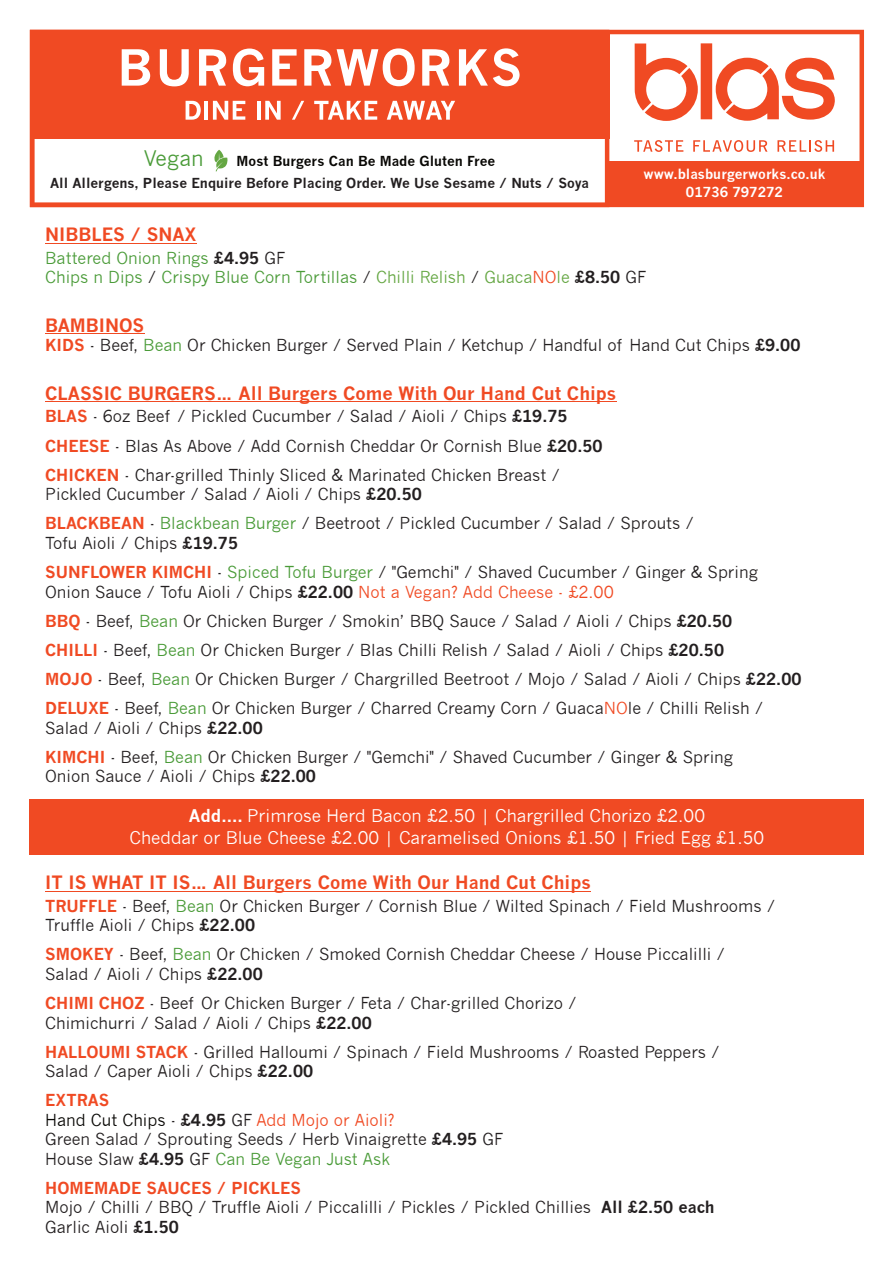
<style>
.page{position:relative;width:894px;height:1263px;background:#fff}
.page>*{position:absolute;margin:0;border:0;box-sizing:border-box;transform-origin:0 0}
.t1{font:21px "News Gothic";letter-spacing:.005em;color:#4a9b38}
.t2{font:700 18px "News Gothic";color:#f04a23}
.t3{font:17.1px/21.5px "News Gothic";color:#fff;text-align:center}
.t4{font:16.2px/29.2px "News Gothic";color:#231f20}
.t5{font:16.2px/19.5px "News Gothic";color:#4a9b38}
.t6{font:700 13.5px "News Gothic";color:#231f20}
.t7{font:700 13.5px/18.3px "News Gothic";color:#fff;text-align:center}
.t8{font:700 13.5px "News Gothic";color:#080704}
.s1{font-weight:700;color:#231f20}
.s2{color:#231f20}
.s3{color:#65a743}
.s4{color:#f04a23}
.s5{font-weight:700;color:#f04a23}
.s6{color:#4a9b38}
.s7{font-weight:700}
.s8{color:#080704}
</style>
<div class="page">
<hr style="left:45px;top:243px;width:152px;height:1px;background:#f04a23">
<hr style="left:45px;top:333px;width:99px;height:1px;background:#f04a23">
<hr style="left:45px;top:401px;width:571px;height:1px;background:#f04a23">
<hr style="left:45px;top:891px;width:546px;height:1px;background:#f04a23">
<div style="left:30px;top:799px;width:833px;height:55px;background:#f04a23"></div>
<svg style="left:30px;top:30px;width:833px;height:177px;fill:#f04a23"></svg>
<div style="left:700px;top:43px;width:12px;height:76px;background:#f04a23"></div>
<svg style="left:634px;top:44px;width:63px;height:77px"></svg>
<svg style="left:715px;top:58px;width:119px;height:63px"></svg>
<svg style="left:634px;top:140px;width:49px;height:12px"></svg>
<svg style="left:693px;top:140px;width:74px;height:12px"></svg>
<svg style="left:777px;top:140px;width:56px;height:12px"></svg>
<svg style="left:122px;top:49px;width:28px;height:37px"></svg>
<svg style="left:160px;top:49px;width:29px;height:37px"></svg>
<svg style="left:199px;top:49px;width:27px;height:37px"></svg>
<svg style="left:233px;top:49px;width:31px;height:37px"></svg>
<svg style="left:272px;top:49px;width:24px;height:37px"></svg>
<svg style="left:304px;top:48px;width:110px;height:38px"></svg>
<svg style="left:422px;top:49px;width:27px;height:37px"></svg>
<svg style="left:458px;top:48px;width:61px;height:38px"></svg>
<svg style="left:185px;top:101px;width:16px;height:19px"></svg>
<hr style="left:204px;top:101px;width:4px;height:19px;background:#fff">
<svg style="left:213px;top:101px;width:32px;height:19px"></svg>
<hr style="left:257px;top:101px;width:3px;height:19px;background:#fff">
<svg style="left:265px;top:101px;width:15px;height:19px"></svg>
<svg style="left:292px;top:101px;width:12px;height:19px"></svg>
<svg style="left:314px;top:101px;width:63px;height:19px"></svg>
<svg style="left:386px;top:101px;width:69px;height:19px"></svg>
<svg style="left:214px;top:150px;width:14px;height:21px"></svg>
<p class="t1" style="left:144px;top:151px;width:61px">Vegan</p>
<p class="t8" style="left:236px;top:156px;width:260px">Most Burgers Can Be Made Gluten Free</p>
<p class="t6" style="left:50px;top:178px;width:540px">All Allergens, Please Enquire Before Placing Order. We Use Sesame / Nuts / Soya</p>
<p class="t7" style="left:643px;top:166px;width:183px">www.blasburgerworks.co.uk<br>01736 797272</p>
<p class="t2" style="left:45px;top:228px;width:153px">NIBBLES / SNAX</p>
<p class="t5" style="left:45px;top:250px;width:602px">Battered Onion Rings <span class="s1">£4.95</span> <span class="s2">GF<br></span>Chips n Dips <span class="s2">/</span> Crispy Blue Corn Tortillas <span class="s2">/</span> <span class="s3">Chilli Relish</span> <span class="s2">/</span> <span class="s3">Guaca</span><span class="s4">NO</span><span class="s3">le</span> <span class="s1">£8.50</span> <span class="s2">GF</span></p>
<p class="t2" style="left:45px;top:318px;width:101px">BAMBINOS</p>
<p class="t4" style="left:45px;top:332px;width:756px"><span class="s5">KIDS</span> - Beef, <span class="s6">Bean</span> Or Chicken Burger / Served Plain / Ketchup / Handful of Hand Cut Chips <span class="s7">£9.00</span></p>
<p class="t2" style="left:45px;top:386px;width:572px">CLASSIC BURGERS… All Burgers Come With Our Hand Cut Chips</p>
<p class="t4" style="left:45px;top:404px;width:558px"><span class="s5">BLAS</span> - 6oz Beef / Pickled Cucumber / Salad / Aioli / Chips <span class="s7">£19.75<br></span><span class="s5">CHEESE</span> - Blas As Above / Add Cornish Cheddar Or Cornish Blue <span class="s7">£20.50<br></span><span class="s5">CHICKEN</span> - Char-grilled Thinly Sliced &amp; Marinated Chicken Breast /</p>
<p class="t4" style="left:45px;top:481px;width:650px">Pickled Cucumber / Salad / Aioli / Chips <span class="s7">£20.50<br></span><span class="s5">BLACKBEAN</span> - <span class="s6">Blackbean Burger</span> / Beetroot / Pickled Cucumber / Salad / Sprouts /</p>
<p class="t4" style="left:45px;top:530px;width:714px">Tofu Aioli / Chips <span class="s7">£19.75<br></span><span class="s5">SUNFLOWER KIMCHI</span> - <span class="s6">Spiced Tofu Burger</span> / "Gemchi" / Shaved Cucumber / Ginger &amp; Spring</p>
<p class="t4" style="left:45px;top:579px;width:757px">Onion Sauce / Tofu Aioli / Chips <span class="s7">£22.00</span> <span class="s4">Not a Vegan? Add Cheese - £2.00<br></span><span class="s5">BBQ</span> - Beef, <span class="s6">Bean</span> Or Chicken Burger / Smokin’ BBQ Sauce / Salad / Aioli / Chips <span class="s7">£20.50<br></span><span class="s5">CHILLI</span> - Beef, <span class="s6">Bean</span> Or Chicken Burger / Blas Chilli Relish / Salad / Aioli / Chips <span class="s7">£20.50<br></span><span class="s5">MOJO</span> - Beef, <span class="s6">Bean</span> Or Chicken Burger / Chargrilled Beetroot / Mojo / Salad / Aioli / Chips <span class="s7">£22.00<br></span><span class="s5">DELUXE</span> - Beef, <span class="s6">Bean</span> Or Chicken Burger / Charred Creamy Corn / Guaca<span class="s4">NO</span>le / Chilli Relish /</p>
<p class="t4" style="left:45px;top:715px;width:689px">Salad / Aioli / Chips <span class="s7">£22.00<br></span><span class="s5">KIMCHI</span> - Beef, <span class="s6">Bean</span> Or Chicken Burger / "Gemchi" / Shaved Cucumber / Ginger &amp; Spring</p>
<p class="t4" style="left:45px;top:763px;width:272px">Onion Sauce / Aioli / Chips <span class="s7">£22.00</span></p>
<p class="t3" style="left:129px;top:807px;width:636px"><span class="s7">Add....</span> Primrose Herd Bacon £2.50 | Chargrilled Chorizo £2.00<br>Cheddar or Blue Cheese £2.00 | Caramelised Onions £1.50 | Fried Egg £1.50</p>
<p class="t2" style="left:45px;top:876px;width:547px">IT IS WHAT IT IS… All Burgers Come With Our Hand Cut Chips</p>
<p class="t4" style="left:45px;top:898px;width:731px;line-height:19.5px"><span class="s5">TRUFFLE</span> - Beef, <span class="s6">Bean</span> Or Chicken Burger / Cornish Blue / Wilted Spinach / Field Mushrooms /<br>Truffle Aioli / Chips <span class="s7">£22.00</span></p>
<p class="t4" style="left:45px;top:946px;width:681px;line-height:19.5px"><span class="s5">SMOKEY</span> - Beef, <span class="s6">Bean</span> Or Chicken / Smoked Cornish Cheddar Cheese / House Piccalilli /<br>Salad / Aioli / Chips <span class="s7">£22.00</span></p>
<p class="t4" style="left:45px;top:995px;width:532px;line-height:19.5px"><span class="s5">CHIMI CHOZ</span> - Beef Or Chicken Burger / Feta / Char-grilled Chorizo /<br>Chimichurri / Salad / Aioli / Chips <span class="s7">£22.00</span></p>
<p class="t4" style="left:45px;top:1044px;width:675px;line-height:19.5px"><span class="s5">HALLOUMI STACK</span> - Grilled Halloumi / Spinach / Field Mushrooms / Roasted Peppers /<br>Salad / Caper Aioli / Chips <span class="s7">£22.00</span></p>
<p class="t4" style="left:45px;top:1092px;width:459px;line-height:19.5px"><span class="s5">EXTRAS<br></span><span class="s8">Hand Cut Chips</span> - <span class="s7">£4.95</span> GF <span class="s4">Add Mojo or Aioli?<br></span>Green Salad / Sprouting Seeds / Herb Vinaigrette <span class="s7">£4.95</span> GF House Slaw <span class="s7">£4.95</span> GF <span class="s6">Can Be Vegan Just Ask</span></p>
<p class="t4" style="left:45px;top:1180px;width:670px;line-height:19.5px"><span class="s5">HOMEMADE SAUCES / PICKLES<br></span>Mojo / Chilli / BBQ / Truffle Aioli / Piccalilli / Pickles / Pickled Chillies <span class="s7">All £2.50 each<br></span>Garlic Aioli <span class="s7">£1.50</span></p>
</div>
